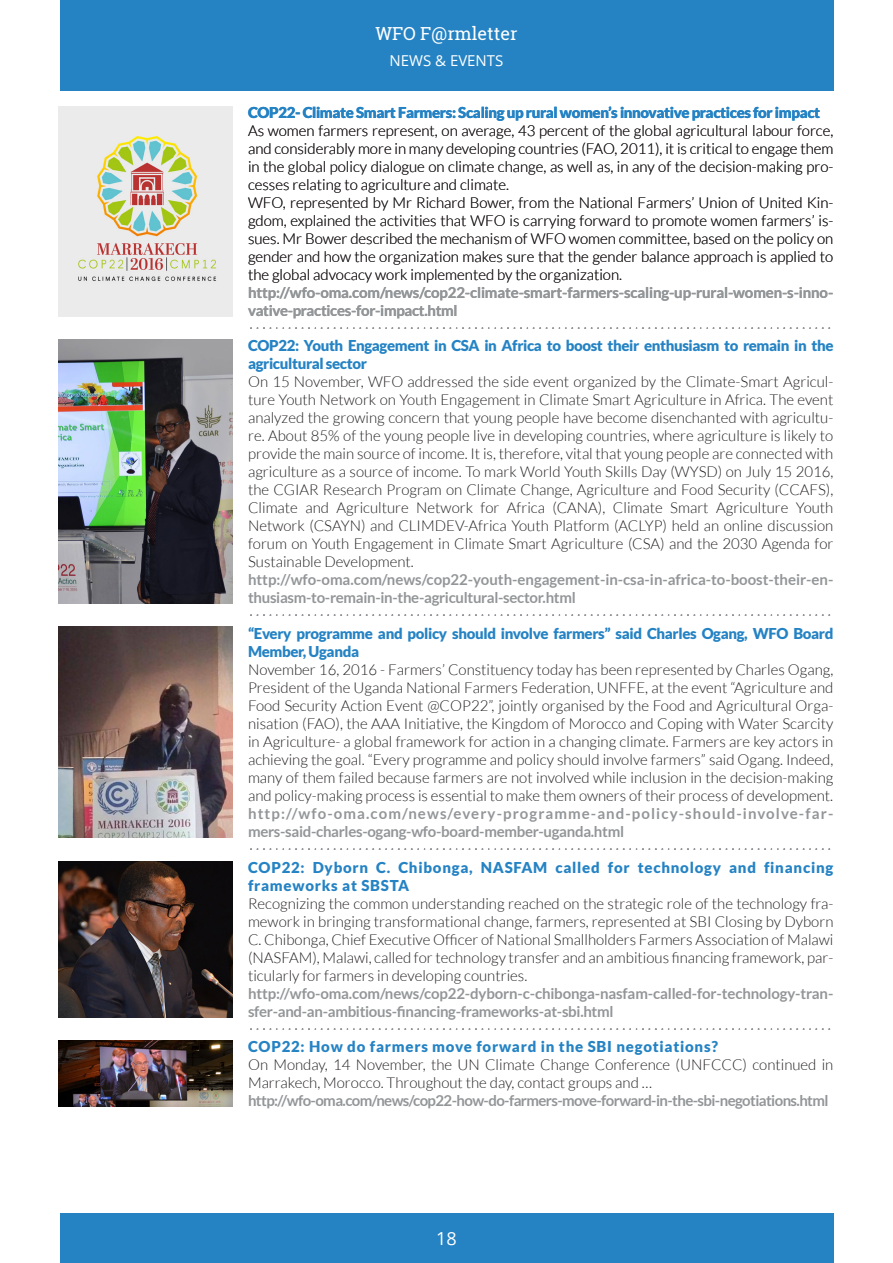
<style>
.page{position:relative;width:893px;height:1263px;background:#fff}
.page>*{position:absolute;margin:0;border:0;box-sizing:border-box;transform-origin:0 0}
.t1{font:18px "Roboto Slab";color:#fff}
.t2{font:18px "Open Sans";color:#fff}
.t3{font:300 15px/18px "Lato";color:#231f20;text-align:justify}
.t4{font:700 15px/18px "Lato";letter-spacing:-.01em;color:#939698}
.t5{font:900 15px/18px "Lato";letter-spacing:-.025em;color:#2583c4}
.t6{font:900 15px/18px "Lato";letter-spacing:.05em;color:#2583c4}
.t7{font:700 15px/18px "Lato";letter-spacing:.055em;color:#939698}
.t8{font:700 15px "Lato";letter-spacing:-.04em;color:#939698}
.t9{font:15px "Open Sans";color:#fff}
</style>
<div class="page">
<div style="left:60px;top:0;width:773px;height:90px;background:#2583c4"></div>
<div style="left:60px;top:1213px;width:773px;height:50px;background:#2583c4"></div>
<img style="left:250px;top:327px;width:581px;height:2px">
<img style="left:250px;top:614px;width:581px;height:2px">
<img style="left:250px;top:848px;width:581px;height:2px">
<img style="left:250px;top:1028px;width:580px;height:1px">
<svg style="left:59px;top:106px;width:173px;height:210px;background:#e0ded4"></svg>
<img style="left:59px;top:339px;width:173px;height:265px">
<img style="left:59px;top:627px;width:173px;height:211px">
<img style="left:59px;top:861px;width:173px;height:156px">
<img style="left:59px;top:1040px;width:173px;height:66px">
<p class="t1" style="left:375px;top:21px;width:144px">WFO F@rmletter</p>
<p class="t9" style="left:389px;top:51px;width:115px">NEWS &amp; EVENTS</p>
<p class="t5" style="left:248px;top:104px;width:574px">COP22- Climate Smart Farmers: Scaling up rural women’s innovative practices for impact</p>
<p class="t3" style="left:248px;top:122px;width:587px;text-align:left">As women farmers represent, on average, 43 percent of the global agricultural labour force, and considerably more in many developing countries (FAO, 2011), it is critical to engage them in the global policy dialogue on climate change, as well as, in any of the decision-making pro&shy;cesses relating to agriculture and climate.<br>WFO, represented by Mr Richard Bower, from the National Farmers’ Union of United Kin&shy;gdom, explained the activities that WFO is carrying forward to promote women farmers’ is&shy;sues. Mr Bower described the mechanism of WFO women committee, based on the policy on gender and how the organization makes sure that the gender balance approach is applied to the global advocacy work implemented by the organization.</p>
<p class="t4" style="left:248px;top:284px;width:587px">http://wfo-oma.com/news/cop22-climate-smart-farmers-scaling-up-rural-women-s-inno&shy;vative-practices-for-impact.html</p>
<p class="t5" style="left:248px;top:336px;width:587px">COP22: Youth Engagement in CSA in Africa to boost their enthusiasm to remain in the agricultural sector</p>
<p class="t3" style="left:248px;top:373px;width:587px">On 15 November, WFO addressed the side event organized by the Climate-Smart Agricul&shy;ture Youth Network on Youth Engagement in Climate Smart Agriculture in Africa. The event analyzed the growing concern that young people have become disenchanted with agricultu&shy;re. About 85% of the young people live in developing countries, where agriculture is likely to provide the main source of income. It is, therefore, vital that young people are connected with agriculture as a source of income. To mark World Youth Skills Day (WYSD) on July 15 2016, the CGIAR Research Program on Climate Change, Agriculture and Food Security (CCAFS), Climate and Agriculture Network for Africa (CANA), Climate Smart Agriculture Youth Network (CSAYN) and CLIMDEV-Africa Youth Platform (ACLYP) held an online discussion forum on Youth Engagement in Climate Smart Agriculture (CSA) and the 2030 Agenda for Sustainable Development.</p>
<p class="t4" style="left:248px;top:571px;width:587px">http://wfo-oma.com/news/cop22-youth-engagement-in-csa-in-africa-to-boost-their-en&shy;thusiasm-to-remain-in-the-agricultural-sector.html</p>
<p class="t5" style="left:248px;top:624px;width:587px">“Every programme and policy should involve farmers” said Charles Ogang, WFO Board<br>Member, Uganda</p>
<p class="t3" style="left:248px;top:660px;width:587px">November 16, 2016 - Farmers’ Constituency today has been represented by Charles Ogang, President of the Uganda National Farmers Federation, UNFFE, at the event “Agriculture and Food Security Action Event @COP22”, jointly organised by the Food and Agricultural Orga&shy;nisation (FAO), the AAA Initiative, the Kingdom of Morocco and Coping with Water Scarcity in Agriculture- a global framework for action in a changing climate. Farmers are key actors in achieving the goal. “Every programme and policy should involve farmers” said Ogang. Indeed, many of them failed because farmers are not involved while inclusion in the decision-making and policy-making process is essential to make them owners of their process of development.</p>
<p class="t7" style="left:248px;top:804px;width:587px">http://wfo-oma.com/news/every-programme-and-policy-should-involve-far&shy;mers-said-charles-ogang-wfo-board-member-uganda.html</p>
<p class="t6" style="left:248px;top:858px;width:587px">COP22: Dyborn C. Chibonga, NASFAM called for technology and financing frameworks at SBSTA</p>
<p class="t3" style="left:248px;top:895px;width:587px">Recognizing the common understanding reached on the strategic role of the technology fra&shy;mework in bringing transformational change, farmers, represented at SBI Closing by Dyborn C. Chibonga, Chief Executive Officer of National Smallholders Farmers Association of Malawi (NASFAM), Malawi, called for technology transfer and an ambitious financing framework, par&shy;ticularly for farmers in developing countries.</p>
<p class="t4" style="left:248px;top:984px;width:587px">http://wfo-oma.com/news/cop22-dyborn-c-chibonga-nasfam-called-for-technology-tran&shy;sfer-and-an-ambitious-financing-frameworks-at-sbi.html</p>
<p class="t6" style="left:248px;top:1037px;width:471px">COP22: How do farmers move forward in the SBI negotiations?</p>
<p class="t3" style="left:248px;top:1056px;width:587px">On Monday, 14 November, the UN Climate Change Conference (UNFCCC) continued in<br>Marrakech, Morocco. Throughout the day, contact groups and …</p>
<p class="t8" style="left:248px;top:1092px;width:582px">http://wfo-oma.com/news/cop22-how-do-farmers-move-forward-in-the-sbi-negotiations.html</p>
<p class="t2" style="left:436px;top:1226px;width:22px">18</p>
</div>
